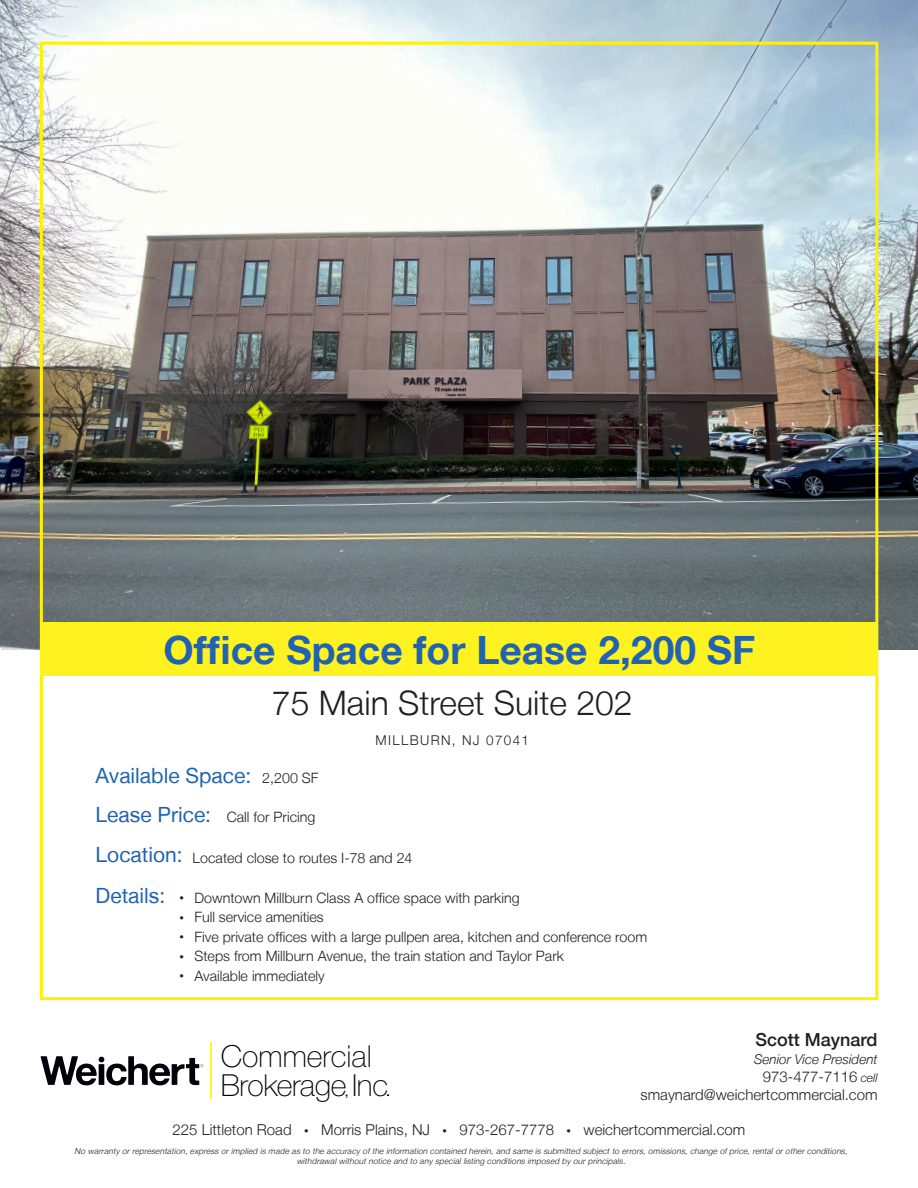
<style>
.page{position:relative;width:918px;height:1188px;background:#fff}
.page>*{position:absolute;margin:0;border:0;box-sizing:border-box;transform-origin:0 0}
.t1{font:700 39px "Helvetica Neue LT";color:#2163b0}
.t2{font:300 33.75px "Helvetica Neue LT";color:#231f20}
.t3{font:100 30.3px/28.8px "Helvetica Neue";letter-spacing:-.01em;color:#000008}
.t4{font:21px "Helvetica Neue LT";color:#2163b0}
.t5{font:500 18px "Helvetica Neue LT";color:#231f20}
.t6{font:300 15px "Helvetica Neue LT";color:#231f20}
.t7{font:300 14.25px "Helvetica Neue LT";color:#231f20}
.t8{font:italic 300 13.5px "Helvetica Neue LT";color:#231f20}
.t9{font:300 13.5px "Helvetica Neue LT";letter-spacing:.1em;color:#231f20}
.t10{font:13.5px "Helvetica Neue";color:#000008}
.t11{font:italic 300 8.25px/10.5px "Helvetica Neue LT";color:#231f20;text-align:center}
.s1{font-size:9px}
.s2{font-style:italic;font-size:12px}
</style>
<div class="page">
<img style="left:0;top:1px;width:918px;height:648px">
<hr style="left:210px;top:1042px;width:2px;height:57px;background:#fff221">
<svg style="left:41px;top:1056px;width:162px;height:29px"></svg>
<div style="left:41px;top:622px;width:837px;height:54px;background:#fff221"></div>
<p class="t1" style="left:164px;top:626px;width:593px">Office Space for Lease 2,200 SF</p>
<p class="t2" style="left:272px;top:682px;width:362px">75 Main Street Suite 202</p>
<p class="t9" style="left:376px;top:732px;width:155px">MILLBURN, NJ 07041</p>
<p class="t4" style="left:96px;top:763px;width:157px">Available Space:</p>
<p class="t7" style="left:262px;top:769px;width:58px">2,200 SF</p>
<p class="t4" style="left:96px;top:802px;width:117px">Lease Price:</p>
<p class="t7" style="left:227px;top:808px;width:90px">Call for Pricing</p>
<p class="t4" style="left:96px;top:842px;width:89px">Location:</p>
<p class="t7" style="left:193px;top:849px;width:221px">Located close to routes I-78 and 24</p>
<p class="t4" style="left:96px;top:883px;width:71px">Details:</p>
<p class="t7" style="left:179px;top:889px;width:342px"><span class="s1">•</span> Downtown Millburn Class A office space with parking</p>
<p class="t7" style="left:179px;top:909px;width:146px"><span class="s1">•</span> Full service amenities</p>
<p class="t7" style="left:179px;top:928px;width:469px"><span class="s1">•</span> Five private offices with a large pullpen area, kitchen and conference room</p>
<p class="t7" style="left:179px;top:948px;width:386px"><span class="s1">•</span> Steps from Millburn Avenue, the train station and Taylor Park</p>
<p class="t7" style="left:179px;top:967px;width:147px"><span class="s1">•</span> Available immediately</p>
<p class="t3" style="left:221px;top:1040px;width:169px">Commercial<br>Brokerage Inc</p>
<p class="t10" style="left:345px;top:1081px;width:5px">,</p>
<p class="t10" style="left:386px;top:1081px;width:5px">.</p>
<p class="t5" style="left:756px;top:1029px;width:124px">Scott Maynard</p>
<p class="t8" style="left:754px;top:1051px;width:125px">Senior Vice President</p>
<p class="t6" style="left:763px;top:1067px;width:116px">973-477-7116 <span class="s2">cell</span></p>
<p class="t6" style="left:641px;top:1085px;width:239px">smaynard@weichertcommercial.com</p>
<p class="t6" style="left:172px;top:1121px;width:574px">225 Littleton Road <span class="s1">•</span> Morris Plains, NJ <span class="s1">•</span> 973-267-7778 <span class="s1">•</span> weichertcommercial.com</p>
<p class="t11" style="left:75px;top:1145px;width:776px">No warranty or representation, express or implied is made as to the accuracy of the information contained herein, and same is submitted subject to errors, omissions, change of price, rental or other conditions, withdrawal without notice and to any special listing conditions imposed by our principals.</p>
</div>
